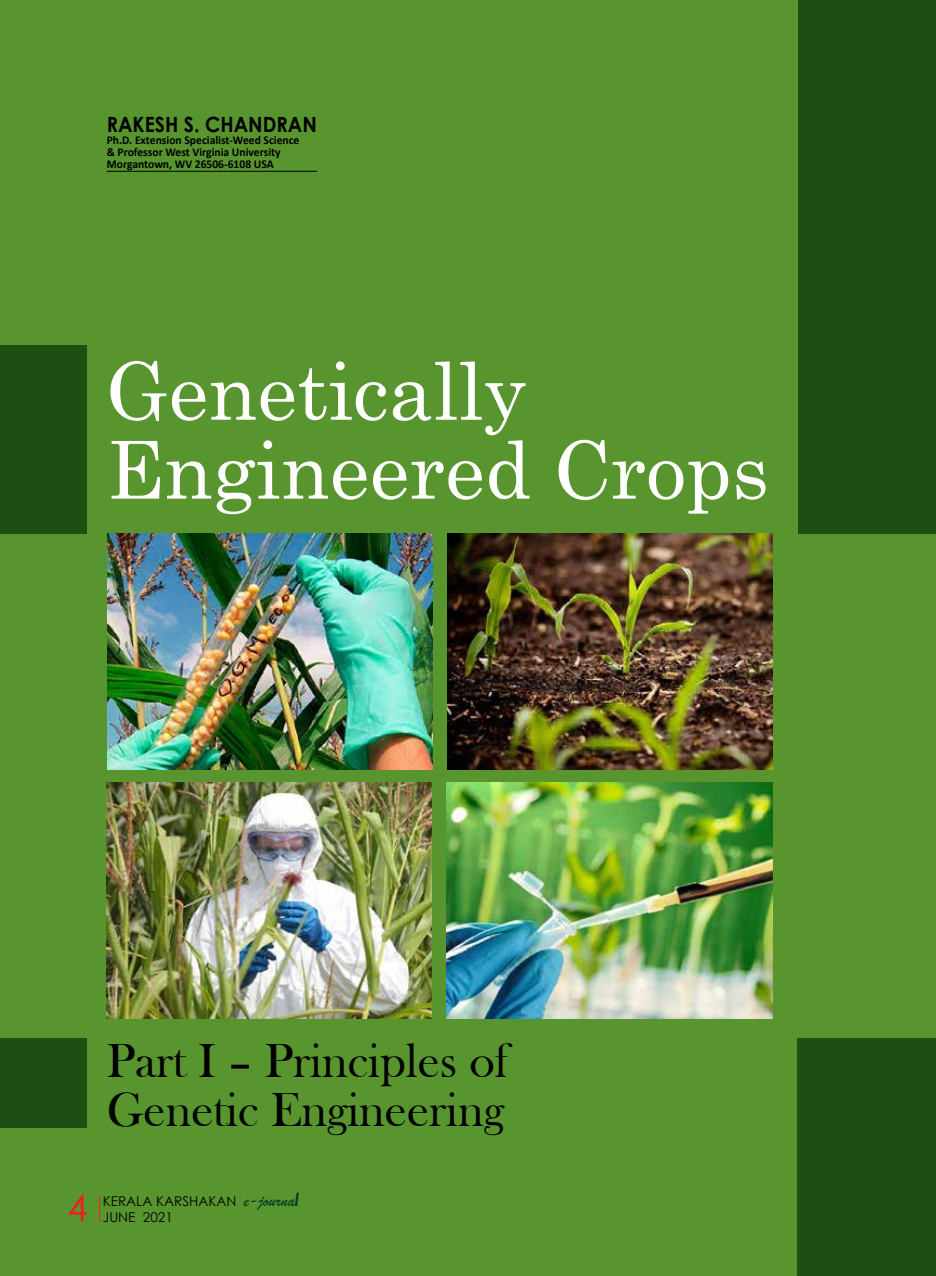
<style>
.page{position:relative;width:936px;height:1276px;background:#fff}
.page>*{position:absolute;margin:0;border:0;box-sizing:border-box;transform-origin:0 0}
.t1{font:79.8px/78.9px "Century";color:#fff}
.t2{font:49.05px/48.6px "Bask Old Face";color:#000}
.t3{font:37.5px "Century Gothic";color:#ed1f24}
.t4{font:700 21px "Century Gothic";color:#000;scale:.93 1}
.t5{font:13.5px/16.2px "Century Gothic";color:#000}
.t6{font:700 12px/12px "Calibri";color:#000}
.s1{font-family:"Brush Script";font-size:18px;color:#033f20}
.s2{font-weight:700;font-style:italic;font-size:18px;color:#033f20}
</style>
<div class="page">
<div style="left:0;top:0;width:935px;height:1276px;background:#58952e"></div>
<div style="left:798px;top:0;width:137px;height:534px;background:#1d4f14"></div>
<hr style="left:107px;top:171px;width:210px;height:1px;background:#000">
<div style="left:0;top:345px;width:86px;height:189px;background:#1d4f14"></div>
<div style="left:797px;top:1038px;width:138px;height:238px;background:#1d4f14"></div>
<div style="left:0;top:1038px;width:86px;height:89px;background:#1d4f14"></div>
<img style="left:447px;top:782px;width:325px;height:236px">
<img style="left:108px;top:534px;width:324px;height:236px">
<img style="left:107px;top:782px;width:324px;height:236px">
<img style="left:447px;top:534px;width:325px;height:236px">
<svg style="left:99px;top:1196px;width:1px;height:26px"></svg>
<h3 class="t4" style="left:107px;top:108px;width:227px">RAKESH S. CHANDRAN</h3>
<p class="t6" style="left:107px;top:134px;width:194px">Ph.D. Extension Specialist-Weed Science &amp; Professor West Virginia University<br>Morgantown, WV 26506-6108 USA</p>
<h1 class="t1" style="left:106px;top:344px;width:664px">Genetically<br>Engineered Crops</h1>
<h2 class="t2" style="left:107px;top:1038px;width:403px">Part I – Principles of<br>Genetic Engineering</h2>
<h3 class="t3" style="left:67px;top:1181px;width:22px">4</h3>
<p class="t5" style="left:103px;top:1193px;width:198px">KERALA KARSHAKAN <span class="s1">e-journa</span><span class="s2">l<br></span>JUNE 2021</p>
</div>
